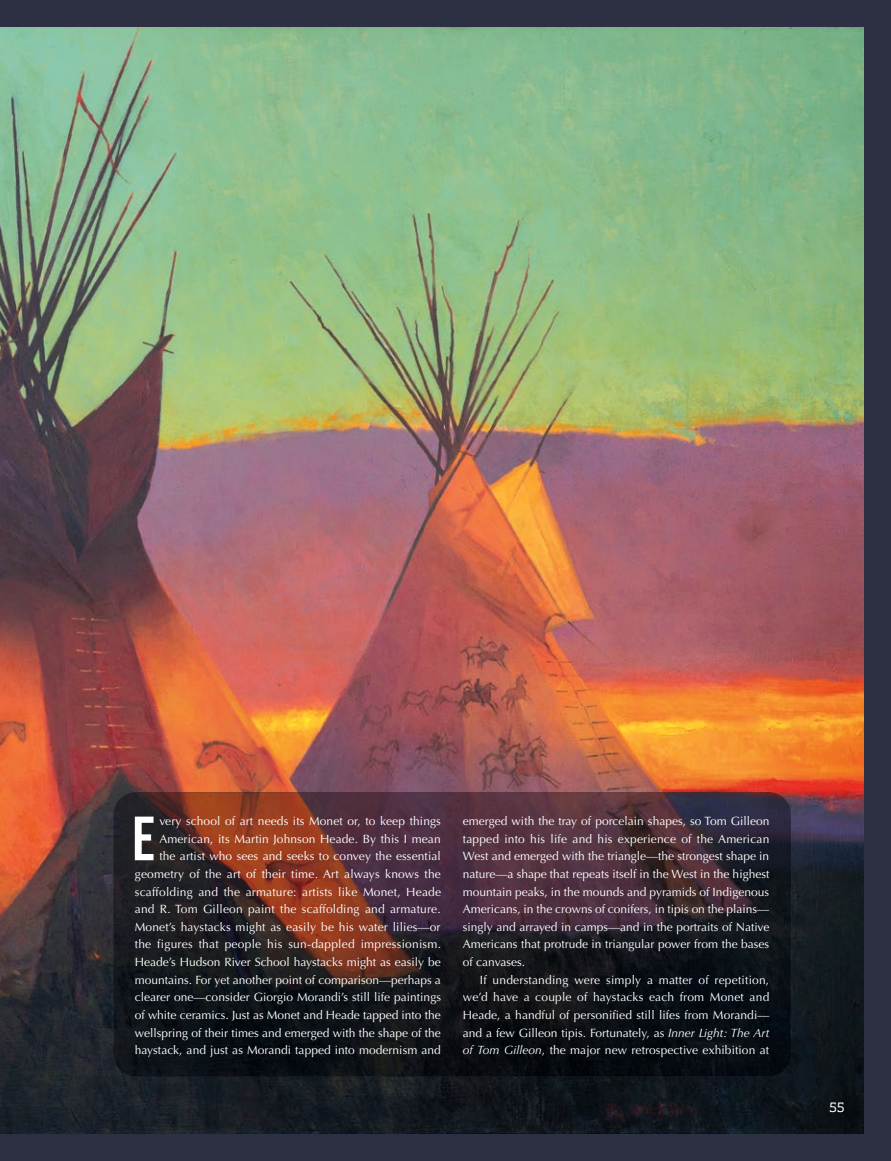
<style>
.page{position:relative;width:891px;height:1161px;background:#2d2f42}
.page>*{position:absolute;margin:0;border:0;box-sizing:border-box;transform-origin:0 0}
.t1{font:700 62.4px "Bebas Neue Pro";color:#fff}
.t2{font:12.8px "Soho Std";color:#fff}
.t3{font:12px/17.6px "Optima LT Std";letter-spacing:.005em;color:#fff;text-align:justify}
.s1{font-style:italic}
</style>
<div class="page">
<img style="left:0;top:27px;width:864px;height:1107px">
<img style="left:114px;top:792px;width:677px;height:285px">
<p class="t3" style="left:135px;top:812px;width:308px;text-align:right">very school of art needs its Monet or, to keep things American, its Martin Johnson Heade. By this I mean<br>the artist who sees and seeks to convey the essential geometry of the art of their time. Art always knows the scaffolding and the armature: artists like Monet, Heade and R. Tom Gilleon paint the scaffolding and armature.<br>Monet’s haystacks might as easily be his water lilies—or the figures that people his sun-dappled impressionism.<br>Heade’s Hudson River School haystacks might as easily be mountains. For yet another point of comparison—perhaps a clearer one—consider Giorgio Morandi’s still life paintings of white ceramics. Just as Monet and Heade tapped into the wellspring of their times and emerged with the shape of the haystack, and just as Morandi tapped into modernism and</p>
<p class="t3" style="left:463px;top:812px;width:308px">emerged with the tray of porcelain shapes, so Tom Gilleon tapped into his life and his experience of the American West and emerged with the triangle—the strongest shape in nature—a shape that repeats itself in the West in the highest mountain peaks, in the mounds and pyramids of Indigenous Americans, in the crowns of conifers, in tipis on the plains— singly and arrayed in camps—and in the portraits of Native Americans that protrude in triangular power from the bases of canvases.</p>
<h1 class="t1" style="left:132px;top:803px;width:24px">E</h1>
<p class="t3" style="left:463px;top:971px;width:308px;text-indent:17px">If understanding were simply a matter of repetition, we’d have a couple of haystacks each from Monet and Heade, a handful of personified still lifes from Morandi— and a few Gilleon tipis. Fortunately, as <span class="s1">Inner Light: The Art of Tom Gilleon</span>, the major new retrospective exhibition at</p>
<p class="t2" style="left:830px;top:1099px;width:16px">55</p>
</div>
